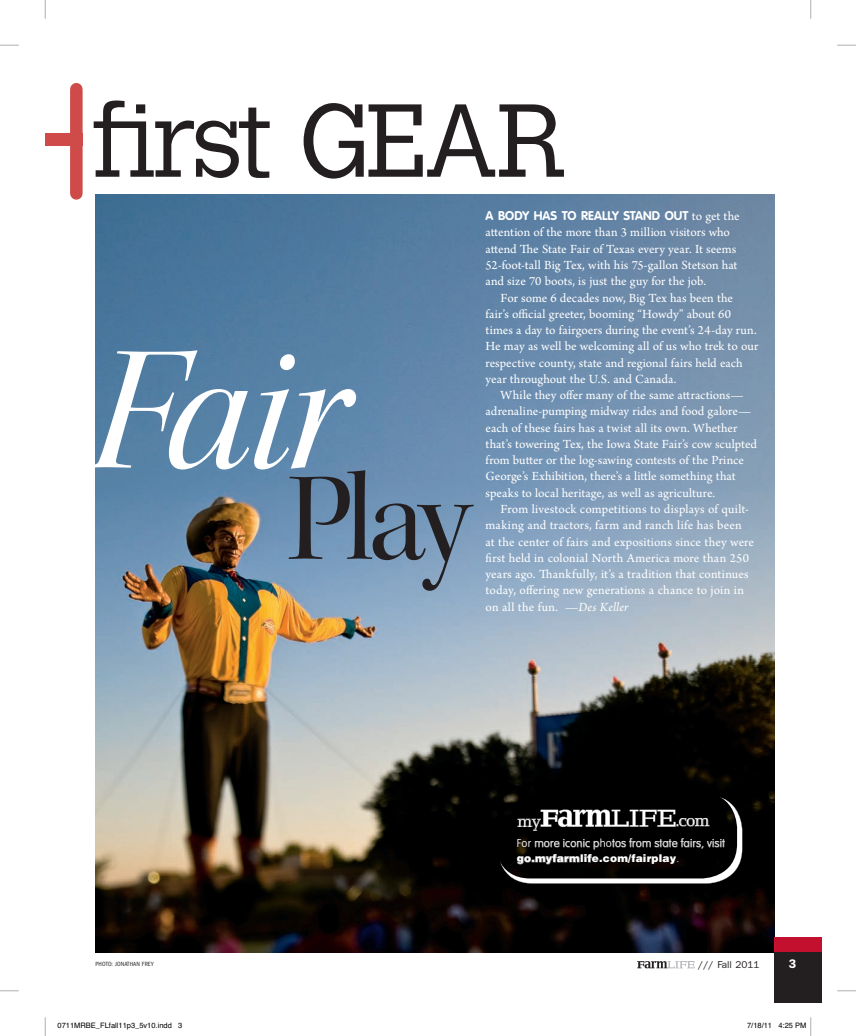
<style>
.page{position:relative;width:856px;height:1036px;background:#fff}
.page>*{position:absolute;margin:0;border:0;box-sizing:border-box;transform-origin:0 0}
.t1{font:180.25px "Kepler Std It Disp";color:#fff}
.t2{font:127px "Kepler Std Disp";color:#231f20}
.t3{font:300 102.5px "Calvert MT Std";letter-spacing:-.04em;color:#231f20}
.t4{font:16.75px "Candida Std";color:#fff}
.t5{font:13.12px/16.2px "Arno Pro";color:#fff}
.t6{font:700 12.5px "VAG Rounded Std";color:#fff}
.t7{font:600 12.5px "ITC Franklin Gothic Std";color:#fff}
.t8{font:100 11.25px "VAG Rounded Std";letter-spacing:.015em;color:#fff}
.t9{font:900 10.62px "Helvetica LT Std";letter-spacing:.015em;color:#fff}
.t10{font:10px "ITC Franklin Gothic Std";color:#231f20}
.t11{font:7.5px "Helvetica";color:#000}
.t12{font:condensed 6.25px "ITC Franklin Gothic Std";letter-spacing:.015em;color:#231f20}
.s1{font-family:"Arno Pro";font-weight:400;font-size:13.12px}
.s2{font-style:italic}
.s3{font-family:"VAG Rounded Std";font-weight:100;font-size:11.25px}
</style>
<div class="page">
<img style="left:95px;top:194px;width:679px;height:757px">
<div style="left:774px;top:936px;width:47px;height:15px;background:#c3102f"></div>
<div style="left:774px;top:951px;width:47px;height:50px;background:#231f20"></div>
<svg style="left:637px;top:961px;width:57px;height:7px"></svg>
<div style="left:45px;top:133px;width:38px;height:12px;background:#ce4b49"></div>
<div style="left:70px;top:89px;width:13px;height:104px;background:#ce4b49"></div>
<div style="left:495px;top:792px;width:241px;height:86px;background:#000"></div>
<svg style="left:0;top:44px;width:19px;height:2px"></svg>
<svg style="left:837px;top:44px;width:18px;height:2px"></svg>
<svg style="left:0;top:990px;width:19px;height:1px"></svg>
<svg style="left:837px;top:990px;width:18px;height:1px"></svg>
<svg style="left:44px;top:0;width:2px;height:19px"></svg>
<svg style="left:44px;top:1017px;width:2px;height:18px"></svg>
<svg style="left:810px;top:0;width:1px;height:19px"></svg>
<svg style="left:810px;top:1017px;width:1px;height:18px"></svg>
<svg style="left:500px;top:797px;width:241px;height:86px;background:#242423"></svg>
<h3 class="t3" style="left:94px;top:81px;width:474px">first GEAR</h3>
<h1 class="t1" style="left:89px;top:299px;width:260px">Fair</h1>
<h2 class="t2" style="left:287px;top:440px;width:185px">Play</h2>
<p class="t6" style="left:485px;top:210px;width:255px">A BODY HAS TO REALLY STAND OUT <span class="s1">to get the</span></p>
<p class="t5" style="left:485px;top:225px;width:253px">atention of the more than 3 million visitors who atend Te State Fair of Texas every year. It seems 52-foot-tall Big Tex, with his 75-gallon Stetson hat and size 70 boots, is just the guy for the job.</p>
<p class="t5" style="left:485px;top:290px;width:274px;text-indent:15px">For some 6 decades now, Big Tex has been the fair’s official greeter, booming “Howdy” about 60 times a day to fairgoers during the event’s 24-day run.<br>He may as well be welcoming all of us who trek to our respective county, state and regional fairs held each year throughout the U.S. and Canada.</p>
<p class="t5" style="left:485px;top:388px;width:273px;text-indent:15px">While they offer many of the same atractions— adrenaline-pumping midway rides and food galore— each of these fairs has a twist all its own. Whether that’s towering Tex, the Iowa State Fair’s cow sculpted from buter or the log-sawing contests of the Prince George’s Exhibition, there’s a litle something that speaks to local heritage, as well as agriculture.</p>
<p class="t5" style="left:485px;top:502px;width:270px;text-indent:15px">From livestock competitions to displays of quilt&shy;making and tractors, farm and ranch life has been at the center of fairs and expositions since they were first held in colonial North America more than 250 years ago. Tankfully, it’s a tradition that continues today, offering new generations a chance to join in on all the fun. <span class="s2">—Des Keller</span></p>
<p class="t12" style="left:95px;top:959px;width:59px">PHOTO: JONATHAN FREY</p>
<p class="t4" style="left:517px;top:810px;width:25px">my</p>
<p class="t4" style="left:675px;top:810px;width:36px">.com</p>
<p class="t8" style="left:516px;top:838px;width:209px">For more iconic photos from state fairs, visit</p>
<p class="t9" style="left:516px;top:852px;width:164px">go.myfarmlife.com/fairplay<span class="s3">.</span></p>
<p class="t10" style="left:697px;top:958px;width:63px">/// Fall 2011</p>
<p class="t7" style="left:788px;top:956px;width:9px">3</p>
<p class="t11" style="left:58px;top:1022px;width:126px">0711MRBE_FLfall11p3_5v10.indd 3</p>
<p class="t11" style="left:746px;top:1022px;width:61px">7/18/11 4:25 PM</p>
</div>
